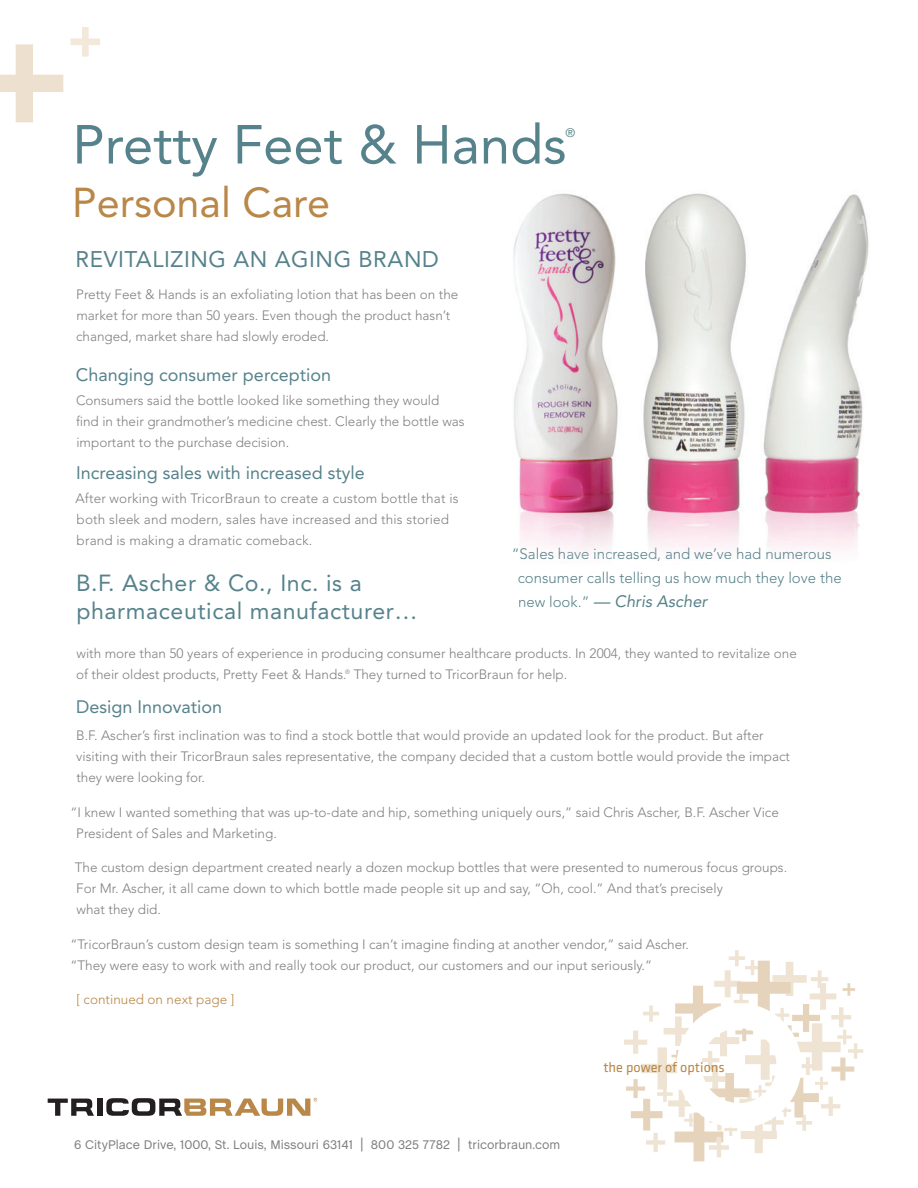
<style>
.page{position:relative;width:918px;height:1188px;background:#fff}
.page>*{position:absolute;margin:0;border:0;box-sizing:border-box;transform-origin:0 0}
.t1{font:54.45px "Avenir";color:#56828b}
.t2{font:41.4px "Avenir";color:#b98747}
.t3{font:23.1px/27.8px "Avenir";letter-spacing:.025em;color:#56828b}
.t4{font:22.5px "Avenir";letter-spacing:.025em;color:#56828b}
.t5{font:18px "Avenir";color:#57828b}
.t6{font:18px "Avenir";color:#56828b}
.t7{font:italic 16.5px "Avenir";color:#57828b}
.t8{font:300 15px/24px "Avenir";color:#57828b}
.t9{font:14.25px "Klavika Basic";color:#b98747}
.t10{font:300 13.5px/21px "Avenir";color:#808083}
.t11{font:300 13.5px "Avenir";color:#b98747}
.t12{font:12.75px "Chalet";color:#808083}
.t13{font:12.3px "Avenir";color:#56828b}
.s1{color:#58808a}
.s2{color:#57818b}
.s3{color:#587f8a}
.s4{color:#57808a}
.s5{color:#577f89}
.s6{color:#56818a}
.s7{font-weight:300;font-style:normal;font-size:15px}
.s8{font-size:15.3px}
</style>
<div class="page">
<img style="left:16px;top:39px;width:853px;height:510px">
<img style="left:513px;top:547px;width:319px;height:4px">
<img style="left:78px;top:288px;width:380px;height:14px">
<img style="left:77px;top:309px;width:373px;height:14px">
<img style="left:77px;top:331px;width:251px;height:13px">
<img style="left:77px;top:368px;width:253px;height:18px">
<img style="left:77px;top:395px;width:362px;height:14px">
<img style="left:76px;top:416px;width:389px;height:14px">
<img style="left:77px;top:437px;width:211px;height:13px">
<img style="left:78px;top:465px;width:286px;height:18px">
<img style="left:76px;top:492px;width:382px;height:14px">
<img style="left:78px;top:514px;width:371px;height:12px">
<img style="left:78px;top:535px;width:233px;height:13px">
<svg style="left:0;top:44px;width:63px;height:78px"></svg>
<svg style="left:71px;top:27px;width:29px;height:30px"></svg>
<div style="left:97px;top:1099px;width:5px;height:17px;background:#231f20"></div>
<svg style="left:48px;top:1099px;width:46px;height:17px"></svg>
<svg style="left:106px;top:1098px;width:211px;height:18px"></svg>
<svg style="left:624px;top:950px;width:239px;height:211px"></svg>
<h1 class="t1" style="left:72px;top:122px;width:496px">Pretty Feet &amp; Hands</h1>
<p class="t13" style="left:565px;top:128px;width:11px">®</p>
<h2 class="t2" style="left:72px;top:185px;width:259px">Personal Care</h2>
<h3 class="t4" style="left:76px;top:250px;width:365px">REVITALIZING AN AGING BRAND</h3>
<p class="t10" style="left:76px;top:285px;width:384px">Pretty Feet &amp; Hands is an exfoliating lotion that has been on the market for more than 50 years. Even though the product hasn’t changed, market share had slowly eroded.</p>
<h3 class="t5" style="left:76px;top:368px;width:257px">Changing consumer perception</h3>
<p class="t10" style="left:76px;top:391px;width:390px">Consumers said the bottle looked like something they would find in their grandmother’s medicine chest. Clearly the bottle was important to the purchase decision.</p>
<h3 class="t5" style="left:76px;top:465px;width:290px">Increasing sales with increased style</h3>
<p class="t10" style="left:76px;top:489px;width:384px">After working with TricorBraun to create a custom bottle that is both sleek and modern, sales have increased and this storied brand is making a dramatic comeback.</p>
<p class="t8" style="left:518px;top:543px;width:326px;text-indent:-6px">“S<span class="s1">al</span><span class="s2">es</span> <span class="s3">hav</span><span class="s4">e</span> <span class="s5">i</span><span class="s4">n</span><span class="s6">c</span>rease<span class="s4">d,</span> <span class="s2">a</span><span class="s3">nd</span> <span class="s2">we’ve</span> <span class="s6">h</span>ad <span class="s2">n</span><span class="s4">um</span><span class="s2">erous </span>consumer calls telling us how much they love the</p>
<p class="t7" style="left:518px;top:594px;width:191px"><span class="s7">new look.”</span> — Chris Ascher</p>
<h3 class="t3" style="left:76px;top:571px;width:343px">B.F. Ascher &amp; Co., Inc. is a pharmaceutical manufacturer…</h3>
<p class="t10" style="left:76px;top:644px;width:722px">with more than 50 years of experience in producing consumer healthcare products. In 2004, they wanted to revitalize one of their oldest products, Pretty Feet &amp; Hands.<sup>®</sup> They turned to TricorBraun for help.</p>
<h3 class="t6" style="left:76px;top:700px;width:148px">Design Innovation</h3>
<p class="t10" style="left:76px;top:726px;width:715px">B.F. Ascher’s first inclination was to find a stock bottle that would provide an updated look for the product. But after visiting with their TricorBraun sales representative, the company decided that a custom bottle would provide the impact they were looking for.</p>
<p class="t10" style="left:76px;top:803px;width:704px;text-indent:-6px">“I knew I wanted something that was up-to-date and hip, something uniquely ours,” said Chris Ascher, B.F. Ascher Vice<br>President of Sales and Marketing.</p>
<p class="t10" style="left:75px;top:858px;width:714px">The custom design department created nearly a dozen mockup bottles that were presented to numerous focus groups.<br>For Mr. Ascher, it all came down to which bottle made people sit up and say, “Oh, cool.” And that’s precisely<br>what they did.</p>
<p class="t10" style="left:70px;top:935px;width:620px">“TricorBraun’s custom design team is something I can’t imagine finding at another vendor,” said Ascher. “They were easy to work with and really took our product, our customers and our input seriously.”</p>
<p class="t11" style="left:77px;top:994px;width:159px">[ continued on next page ]</p>
<p class="t12" style="left:74px;top:1140px;width:488px">6 CityPlace Drive, 1000, St. Louis, Missouri 63141 <span class="s8">|</span> 800 325 7782 <span class="s8">|</span> tricorbraun.com</p>
<p class="t9" style="left:603px;top:1062px;width:123px">the power of options</p>
</div>
